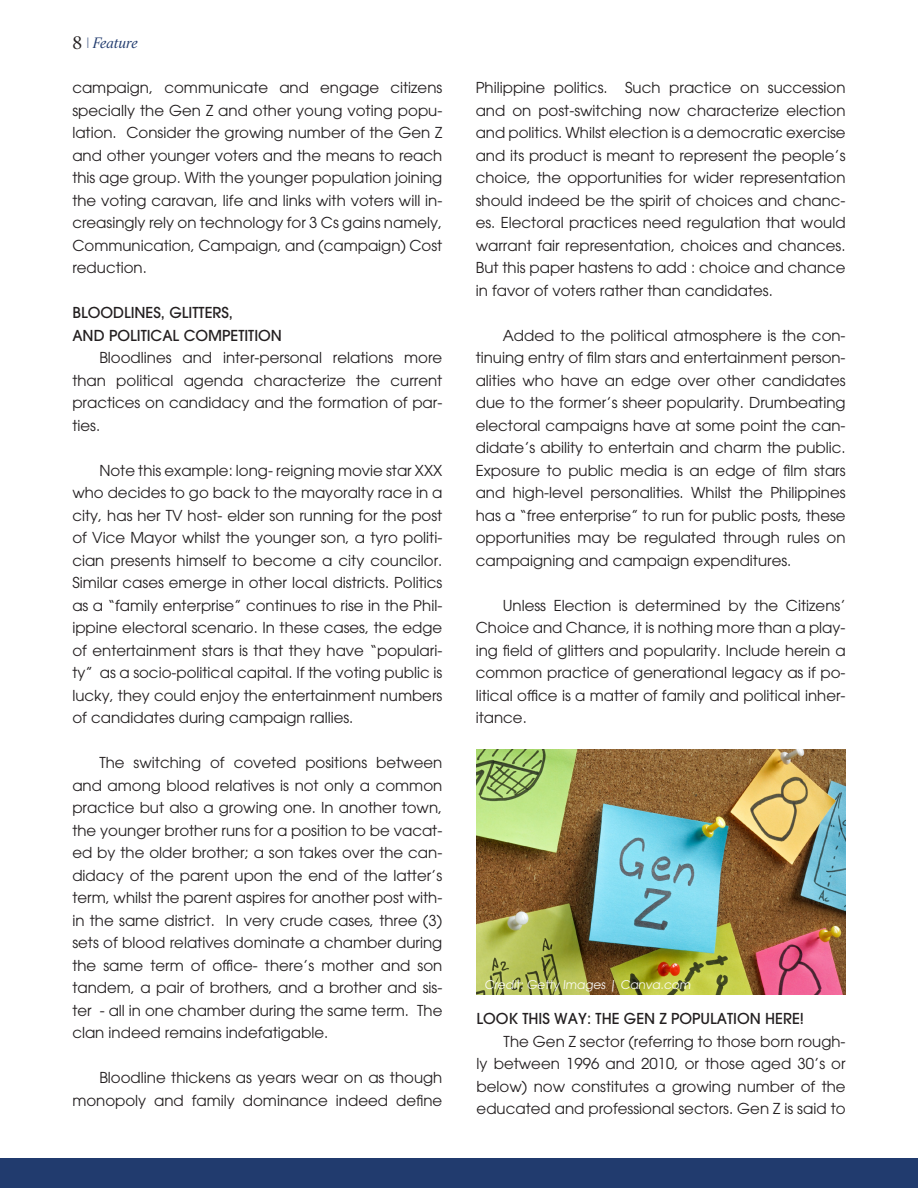
<style>
.page{position:relative;width:918px;height:1188px;background:#fff}
.page>*{position:absolute;margin:0;border:0;box-sizing:border-box;transform-origin:0 0}
.t1{font:18px "Magister";color:#231f20}
.t2{font:15px/22.5px "ITC Avant Garde Pro";color:#231f20;text-align:justify}
.t3{font:500 15px "ITC Avant Garde Pro";color:#231f20}
.t4{font:italic 15px "Magister";letter-spacing:-.005em;color:#213b6e}
.t5{font:12px "ITC Avant Garde Pro";color:#fff}
</style>
<div class="page">
<div style="left:0;top:1159px;width:918px;height:29px;background:#213b6e"></div>
<img style="left:477px;top:750px;width:369px;height:244px">
<p class="t1" style="left:72px;top:32px;width:11px">8</p>
<p class="t2" style="left:72px;top:76px;width:372px">campaign, communicate and engage citizens specially the Gen Z and other young voting popu&shy;lation. Consider the growing number of the Gen Z and other younger voters and the means to reach this age group. With the younger population joining the voting caravan, life and links with voters will in&shy;creasingly rely on technology for 3 Cs gains namely, Communication, Campaign, and (campaign) Cost reduction.</p>
<p class="t3" style="left:72px;top:303px;width:162px">BLOODLINES, GLITTERS,</p>
<p class="t3" style="left:72px;top:326px;width:211px">AND POLITICAL COMPETITION</p>
<p class="t2" style="left:72px;top:346px;width:372px;text-indent:27px">Bloodlines and inter-personal relations more than political agenda characterize the current practices on candidacy and the formation of par&shy;ties.</p>
<p class="t2" style="left:72px;top:459px;width:372px;text-indent:27px">Note this example: long- reigning movie star XXX who decides to go back to the mayoralty race in a city, has her TV host- elder son running for the post of Vice Mayor whilst the younger son, a tyro politi&shy;cian presents himself to become a city councilor.<br>Similar cases emerge in other local districts. Politics as a “family enterprise” continues to rise in the Phil&shy;ippine electoral scenario. In these cases, the edge of entertainment stars is that they have “populari&shy;ty” as a socio-political capital. If the voting public is lucky, they could enjoy the entertainment numbers of candidates during campaign rallies.</p>
<p class="t2" style="left:72px;top:751px;width:372px;text-indent:27px">The switching of coveted positions between and among blood relatives is not only a common practice but also a growing one. In another town, the younger brother runs for a position to be vacat&shy;ed by the older brother; a son takes over the can&shy;didacy of the parent upon the end of the latter’s term, whilst the parent aspires for another post with&shy;in the same district. In very crude cases, three (3) sets of blood relatives dominate a chamber during the same term of office- there’s mother and son tandem, a pair of brothers, and a brother and sis&shy;ter - all in one chamber during the same term. The clan indeed remains indefatigable.</p>
<p class="t2" style="left:72px;top:1066px;width:372px;text-align:right">Bloodline thickens as years wear on as though monopoly and family dominance indeed define</p>
<p class="t4" style="left:86px;top:34px;width:53px">| Feature</p>
<p class="t2" style="left:476px;top:76px;width:371px">Philippine politics. Such practice on succession and on post-switching now characterize election and politics. Whilst election is a democratic exercise and its product is meant to represent the people’s choice, the opportunities for wider representation should indeed be the spirit of choices and chanc&shy;es. Electoral practices need regulation that would warrant fair representation, choices and chances.<br>But this paper hastens to add : choice and chance in favor of voters rather than candidates.</p>
<p class="t2" style="left:476px;top:324px;width:371px;text-indent:27px">Added to the political atmosphere is the con&shy;tinuing entry of film stars and entertainment person&shy;alities who have an edge over other candidates due to the former’s sheer popularity. Drumbeating electoral campaigns have at some point the can&shy;didate’s ability to entertain and charm the public.<br>Exposure to public media is an edge of film stars and high-level personalities. Whilst the Philippines has a “free enterprise” to run for public posts, these opportunities may be regulated through rules on campaigning and campaign expenditures.</p>
<p class="t2" style="left:476px;top:594px;width:371px;text-indent:27px">Unless Election is determined by the Citizens’ Choice and Chance, it is nothing more than a play&shy;ing field of glitters and popularity. Include herein a common practice of generational legacy as if po&shy;litical office is a matter of family and political inher&shy;itance.</p>
<p class="t5" style="left:484px;top:978px;width:209px">Credit: Getty Images | Canva.com</p>
<p class="t3" style="left:477px;top:1009px;width:329px">LOOK THIS WAY: THE GEN Z POPULATION HERE!</p>
<p class="t2" style="left:477px;top:1030px;width:371px;text-indent:27px">The Gen Z sector (referring to those born rough&shy;ly between 1996 and 2010, or those aged 30’s or below) now constitutes a growing number of the educated and professional sectors. Gen Z is said to</p>
</div>
